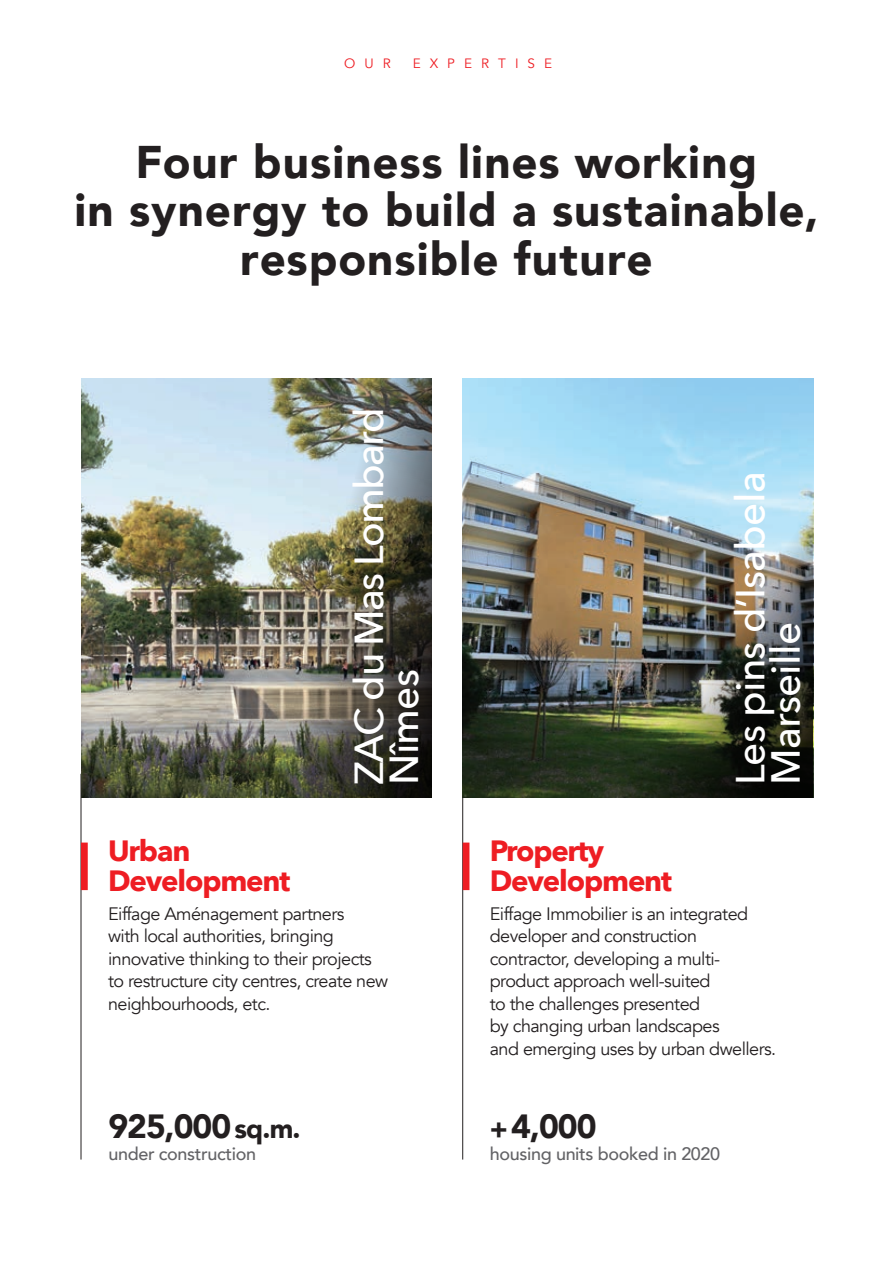
<style>
.page{position:relative;width:893px;height:1276px;background:#fff}
.page>*{position:absolute;margin:0;border:0;box-sizing:border-box;transform-origin:0 0}
.t1{font:900 45.68px/48.4px "Avenir";letter-spacing:.025em;color:#231f20;text-align:center}
.t2{font:500 40.5px/35.3px "Avenir Next";letter-spacing:-.02em;color:#fff}
.t3{font:500 40.5px/35.3px "Avenir Next";letter-spacing:-.04em;color:#fff}
.t4{font:900 33.52px "Avenir";letter-spacing:-.03em;color:#231f20}
.t5{font:700 29.25px/29.2px "Avenir Next";letter-spacing:-.04em;color:#ee1d23}
.t6{font:18px/22.5px "Avenir";letter-spacing:-.03em;color:#231f20}
.t7{font:500 18px "Avenir";letter-spacing:-.02em;color:#636366}
.t8{font:13.5px "Avenir";letter-spacing:.67em;color:#ee1d23}
.s1{font-size:27.22px}
</style>
<div class="page">
<hr style="left:462px;top:789px;width:1px;height:370px;background:#231f20">
<hr style="left:81px;top:774px;width:1px;height:385px;background:#231f20">
<img style="left:462px;top:378px;width:351px;height:419px">
<img style="left:619px;top:447px;width:194px;height:350px">
<img style="left:81px;top:378px;width:223px;height:419px">
<img style="left:304px;top:378px;width:128px;height:419px">
<div style="left:463px;top:842px;width:6px;height:48px;background:#ee1d23"></div>
<div style="left:81px;top:842px;width:7px;height:48px;background:#ee1d23"></div>
<p class="t8" style="left:344px;top:56px;width:48px">OUR</p>
<p class="t8" style="left:413px;top:56px;width:141px">EXPERTISE</p>
<h1 class="t1" style="left:74px;top:137px;width:746px">Four business lines working<br>in synergy to build a sustainable, responsible future</h1>
<h2 class="t3" style="left:350px;top:785px;width:379px;rotate:-90deg">ZAC du Mas Lombard<br>Nîmes</h2>
<h3 class="t5" style="left:108px;top:836px;width:184px">Urban<br>Development</h3>
<p class="t6" style="left:108px;top:902px;width:282px">Eiffage Aménagement partners<br>with local authorities, bringing innovative thinking to their projects to restructure city centres, create new neighbourhoods, etc.</p>
<h3 class="t4" style="left:108px;top:1098px;width:194px">925,000<span class="s1">sq.m.</span></h3>
<p class="t7" style="left:108px;top:1137px;width:149px">under construction</p>
<h2 class="t2" style="left:731px;top:785px;width:315px;rotate:-90deg">Les pins d’Isabela<br>Marseille</h2>
<h3 class="t5" style="left:490px;top:836px;width:184px">Property<br>Development</h3>
<p class="t6" style="left:490px;top:902px;width:288px">Eiffage Immobilier is an integrated developer and construction contractor, developing a multi&shy;product approach well-suited<br>to the challenges presented<br>by changing urban landscapes<br>and emerging uses by urban dwellers.</p>
<h3 class="t4" style="left:490px;top:1098px;width:108px"><span class="s1">+</span>4,000</h3>
<p class="t7" style="left:490px;top:1137px;width:232px">housing units booked in 2020</p>
</div>
